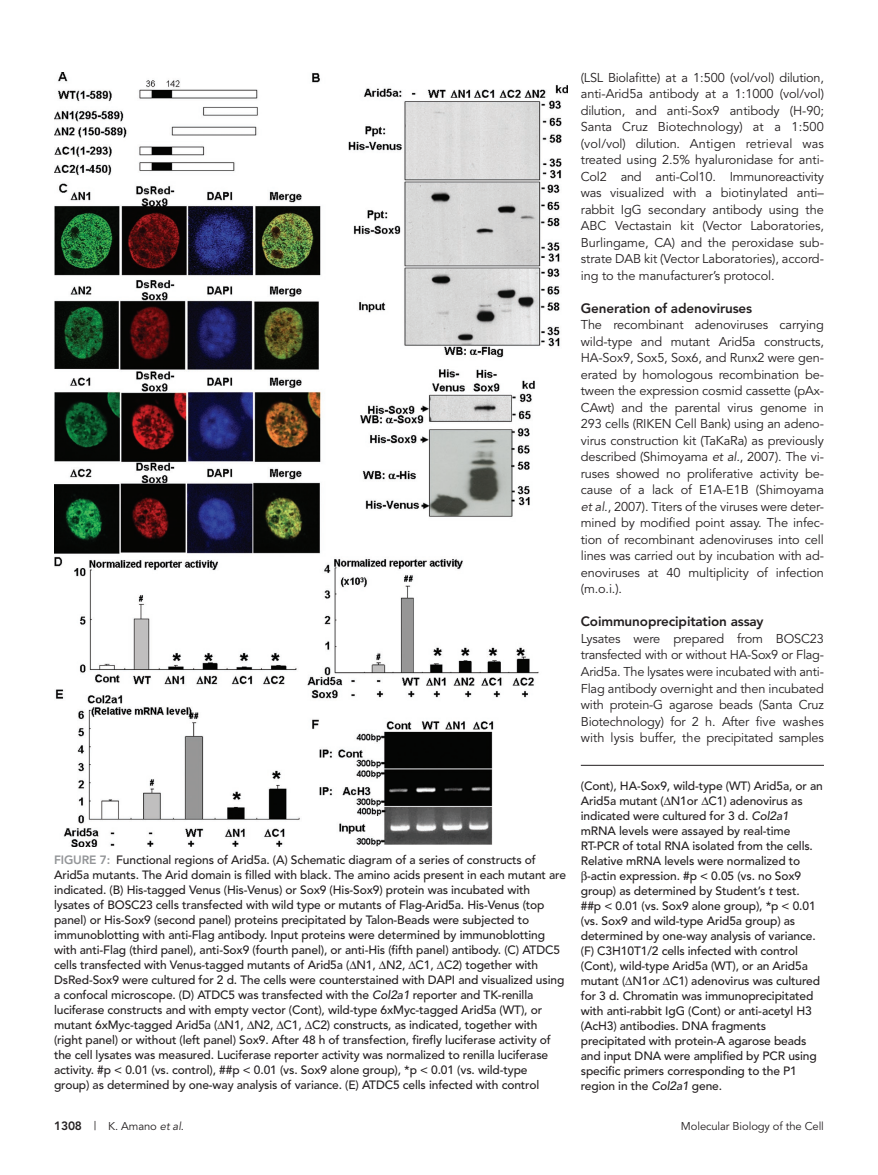
<style>
.page{position:relative;width:878px;height:1175px;background:#fff}
.page>*{position:absolute;margin:0;border:0;box-sizing:border-box;transform-origin:0 0}
.B_heads{font:800 13.5px "Avenir";letter-spacing:-.01em;color:#231f20}
.Body_Text_avenir{font:12.75px/16.5px "Avenir";letter-spacing:-.01em;color:#231f20;text-align:justify}
.Figure_caption{font:500 12px/15px "Avenir";letter-spacing:-.01em;color:#231f20}
.t1{font:11.25px "Avenir";letter-spacing:-.01em;color:#231f20}
.s1{font-weight:800;color:#939598}
.s2{font-style:italic}
.s3{font-weight:800;font-size:12px}
.s4{font-size:12px}
</style>
<div class="page">
<img style="left:54px;top:72px;width:513px;height:774px">
<hr style="left:580px;top:765px;width:244px;height:1px;background:#231f20">
<p class="Figure_caption" style="left:54px;top:852px;width:513px"><span class="s1">FIGURE 7:</span> Functional regions of Arid5a. (A) Schematic diagram of a series of constructs of Arid5a mutants. The Arid domain is filled with black. The amino acids present in each mutant are indicated. (B) His-tagged Venus (His-Venus) or Sox9 (His-Sox9) protein was incubated with lysates of BOSC23 cells transfected with wild type or mutants of Flag-Arid5a. His-Venus (top panel) or His-Sox9 (second panel) proteins precipitated by Talon-Beads were subjected to immunoblotting with anti-Flag antibody. Input proteins were determined by immunoblotting with anti-Flag (third panel), anti-Sox9 (fourth panel), or anti-His (fifth panel) antibody. (C) ATDC5 cells transfected with Venus-tagged mutants of Arid5a ( N1, N2, C1, C2) together with DsRed-Sox9 were cultured for 2 d. The cells were counterstained with DAPI and visualized using a confocal microscope. (D) ATDC5 was transfected with the <span class="s2">Col2a1</span> reporter and TK-renilla luciferase constructs and with empty vector (Cont), wild-type 6xMyc-tagged Arid5a (WT), or mutant 6xMyc-tagged Arid5a ( N1, N2, C1, C2) constructs, as indicated, together with (right panel) or without (left panel) Sox9. After 48 h of transfection, firefly luciferase activity of the cell lysates was measured. Luciferase reporter activity was normalized to renilla luciferase activity. #p &lt; 0.01 (vs. control), ##p &lt; 0.01 (vs. Sox9 alone group), *p &lt; 0.01 (vs. wild-type<br>group) as determined by one-way analysis of variance. (E) ATDC5 cells infected with control</p>
<p class="Body_Text_avenir" style="left:580px;top:69px;width:245px">(LSL Biolafitte) at a 1:500 (vol/vol) dilution, anti-Arid5a antibody at a 1:1000 (vol/vol) dilution, and anti-Sox9 antibody (H-90; Santa Cruz Biotechnology) at a 1:500 (vol/vol) dilution. Antigen retrieval was treated using 2.5% hyaluronidase for anti-Col2 and anti-Col10. Immunoreactivity was visualized with a biotinylated anti– rabbit IgG secondary antibody using the ABC Vectastain kit (Vector Laboratories, Burlingame, CA) and the peroxidase sub&shy;strate DAB kit (Vector Laboratories), accord&shy;ing to the manufacturer’s protocol.</p>
<p class="B_heads" style="left:580px;top:300px;width:173px">Generation of adenoviruses</p>
<p class="Body_Text_avenir" style="left:580px;top:317px;width:245px">The recombinant adenoviruses carrying wild-type and mutant Arid5a constructs, HA-Sox9, Sox5, Sox6, and Runx2 were gen&shy;erated by homologous recombination be&shy;tween the expression cosmid cassette (pAx-CAwt) and the parental virus genome in 293 cells (RIKEN Cell Bank) using an adeno&shy;virus construction kit (TaKaRa) as previously described (Shimoyama <span class="s2">et al.</span>, 2007). The vi&shy;ruses showed no proliferative activity be&shy;cause of a lack of E1A-E1B (Shimoyama <span class="s2">et al.</span>, 2007). Titers of the viruses were deter&shy;mined by modified point assay. The infec&shy;tion of recombinant adenoviruses into cell lines was carried out by incubation with ad&shy;enoviruses at 40 multiplicity of infection (m.o.i.).</p>
<p class="B_heads" style="left:580px;top:614px;width:184px">Coimmunoprecipitation assay</p>
<p class="Body_Text_avenir" style="left:580px;top:630px;width:245px">Lysates were prepared from BOSC23 transfected with or without HA-Sox9 or Flag-Arid5a. The lysates were incubated with anti-Flag antibody overnight and then incubated with protein-G agarose beads (Santa Cruz Biotechnology) for 2 h. After five washes with lysis buffer, the precipitated samples</p>
<p class="Figure_caption" style="left:580px;top:778px;width:243px">(Cont), HA-Sox9, wild-type (WT) Arid5a, or an</p>
<p class="Figure_caption" style="left:580px;top:793px;width:223px">Arid5a mutant ( N1or C1) adenovirus as</p>
<p class="Figure_caption" style="left:580px;top:808px;width:209px">indicated were cultured for 3 d. <span class="s2">Col2a1</span></p>
<p class="Figure_caption" style="left:580px;top:823px;width:211px">mRNA levels were assayed by real-time</p>
<p class="Figure_caption" style="left:580px;top:838px;width:234px">RT-PCR of total RNA isolated from the cells.</p>
<p class="Figure_caption" style="left:580px;top:853px;width:221px">Relative mRNA levels were normalized to</p>
<p class="Figure_caption" style="left:587px;top:868px;width:215px">-actin expression. #p &lt; 0.05 (vs. no Sox9</p>
<p class="Figure_caption" style="left:580px;top:883px;width:220px">group) as determined by Student’s <span class="s2">t</span> test.</p>
<p class="Figure_caption" style="left:580px;top:898px;width:236px">##p &lt; 0.01 (vs. Sox9 alone group), *p &lt; 0.01</p>
<p class="Figure_caption" style="left:580px;top:913px;width:216px">(vs. Sox9 and wild-type Arid5a group) as</p>
<p class="Figure_caption" style="left:580px;top:928px;width:236px">determined by one-way analysis of variance.</p>
<p class="Figure_caption" style="left:580px;top:943px;width:219px">(F) C3H10T1/2 cells infected with control</p>
<p class="Figure_caption" style="left:580px;top:958px;width:229px">(Cont), wild-type Arid5a (WT), or an Arid5a</p>
<p class="Figure_caption" style="left:580px;top:973px;width:241px">mutant ( N1or C1) adenovirus was cultured</p>
<p class="Figure_caption" style="left:580px;top:988px;width:234px">for 3 d. Chromatin was immunoprecipitated</p>
<p class="Figure_caption" style="left:580px;top:1003px;width:233px">with anti-rabbit IgG (Cont) or anti-acetyl H3</p>
<p class="Figure_caption" style="left:580px;top:1018px;width:187px">(AcH3) antibodies. DNA fragments</p>
<p class="Figure_caption" style="left:580px;top:1033px;width:227px">precipitated with protein-A agarose beads</p>
<p class="Figure_caption" style="left:580px;top:1048px;width:237px">and input DNA were amplified by PCR using</p>
<p class="Figure_caption" style="left:580px;top:1063px;width:217px">specific primers corresponding to the P1</p>
<p class="Figure_caption" style="left:580px;top:1078px;width:143px">region in the <span class="s2">Col2a1</span> gene.</p>
<p class="t1" style="left:54px;top:1119px;width:131px"><span class="s3">1308</span> <span class="s4">|</span> K. Amano <span class="s2">et al</span>.</p>
<p class="t1" style="left:681px;top:1119px;width:144px">Molecular Biology of the Cell</p>
</div>
